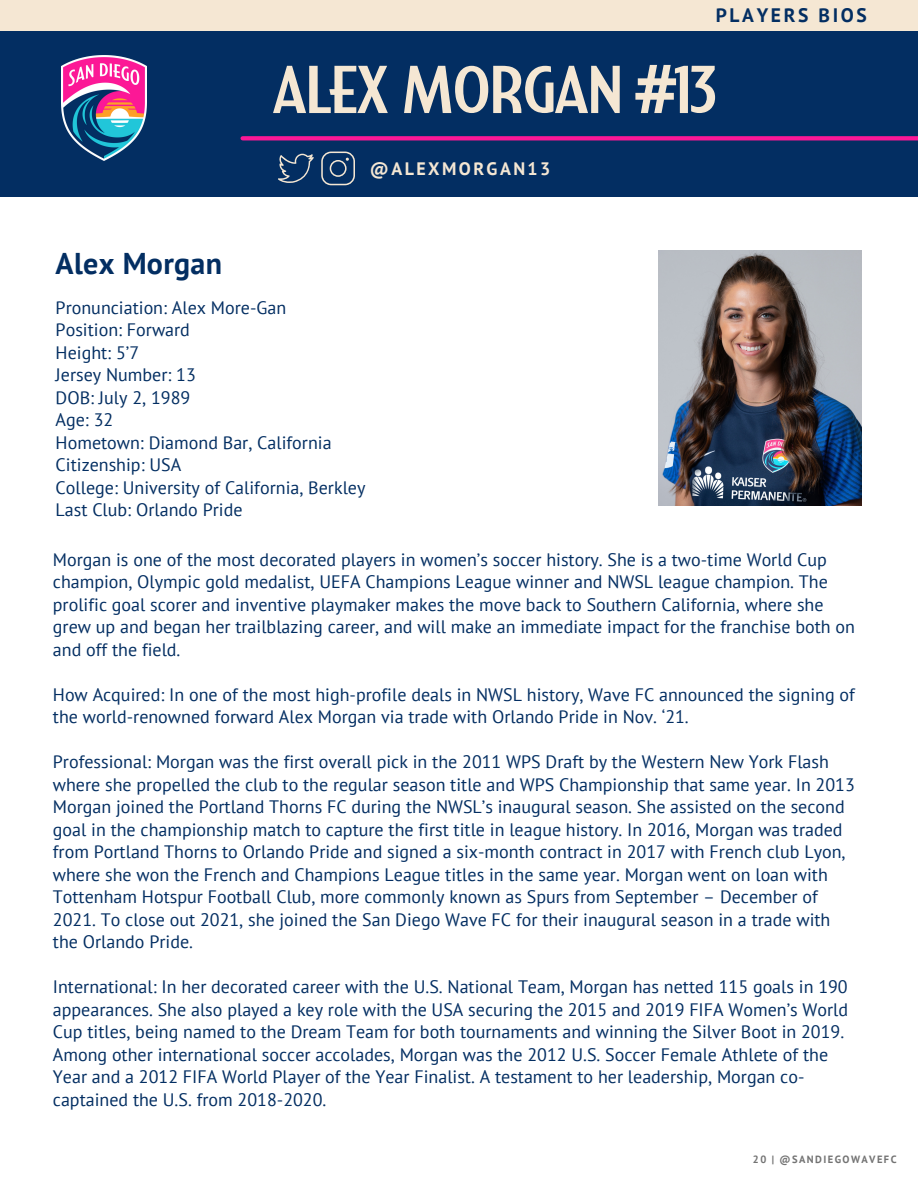
<style>
.page{position:relative;width:918px;height:1188px;background:#fff}
.page>*{position:absolute;margin:0;border:0;box-sizing:border-box;transform-origin:0 0}
.t1{font:67.5px "SDW";letter-spacing:-.055em;color:#f5e7d3}
.t2{font:700 30px "PT Sans";letter-spacing:.01em;color:#032e62}
.t3{font:700 19.5px "PT Sans";letter-spacing:.135em;color:#032e62}
.t4{font:18px/22.5px "PT Sans";color:#032e62}
.t5{font:700 18px "PT Sans";letter-spacing:.135em;color:#f5e7d3}
.t6{font:700 10.5px "PT Sans";letter-spacing:.135em;color:#737373}
.s1{font-family:"Noto Sans";font-weight:700}
</style>
<div class="page">
<img style="left:658px;top:250px;width:204px;height:255px">
<div style="left:0;top:30px;width:918px;height:167px;background:#032e62"></div>
<div style="left:243px;top:136px;width:675px;height:5px;background:#fc1896"></div>
<svg style="left:278px;top:154px;width:36px;height:29px"></svg>
<svg style="left:321px;top:152px;width:34px;height:33px"></svg>
<img style="left:62px;top:56px;width:84px;height:104px">
<div style="left:0;top:0;width:918px;height:31px;background:#f5e7d3"></div>
<p class="t3" style="left:716px;top:2px;width:153px">PLAYERS BIOS</p>
<p class="t1" style="left:271px;top:62px;width:449px">ALEX MORGAN <span class="s1">#</span>13</p>
<p class="t5" style="left:370px;top:157px;width:182px">@ALEXMORGAN13</p>
<p class="t2" style="left:56px;top:243px;width:168px">Alex Morgan</p>
<p class="t4" style="left:56px;top:296px;width:232px">Pronunciation: Alex More-Gan</p>
<p class="t4" style="left:56px;top:318px;width:136px">Position: Forward</p>
<p class="t4" style="left:56px;top:341px;width:85px">Height: 5’7</p>
<p class="t4" style="left:56px;top:363px;width:142px">Jersey Number: 13</p>
<p class="t4" style="left:56px;top:386px;width:136px">DOB: July 2, 1989</p>
<p class="t4" style="left:56px;top:408px;width:59px">Age: 32</p>
<p class="t4" style="left:56px;top:431px;width:278px">Hometown: Diamond Bar, California</p>
<p class="t4" style="left:56px;top:453px;width:127px">Citizenship: USA</p>
<p class="t4" style="left:56px;top:476px;width:311px">College: University of California, Berkley</p>
<p class="t4" style="left:56px;top:498px;width:188px">Last Club: Orlando Pride</p>
<p class="t4" style="left:53px;top:548px;width:804px">Morgan is one of the most decorated players in women’s soccer history. She is a two-time World Cup champion, Olympic gold medalist, UEFA Champions League winner and NWSL league champion. The prolific goal scorer and inventive playmaker makes the move back to Southern California, where she grew up and began her trailblazing career, and will make an immediate impact for the franchise both on and off the field.</p>
<p class="t4" style="left:53px;top:683px;width:804px">How Acquired: In one of the most high-profile deals in NWSL history, Wave FC announced the signing of the world-renowned forward Alex Morgan via trade with Orlando Pride in Nov. ‘21.</p>
<p class="t4" style="left:53px;top:750px;width:803px">Professional: Morgan was the first overall pick in the 2011 WPS Draft by the Western New York Flash where she propelled the club to the regular season title and WPS Championship that same year. In 2013<br>Morgan joined the Portland Thorns FC during the NWSL’s inaugural season. She assisted on the second goal in the championship match to capture the first title in league history. In 2016, Morgan was traded from Portland Thorns to Orlando Pride and signed a six-month contract in 2017 with French club Lyon, where she won the French and Champions League titles in the same year. Morgan went on loan with Tottenham Hotspur Football Club, more commonly known as Spurs from September – December of 2021. To close out 2021, she joined the San Diego Wave FC for their inaugural season in a trade with the Orlando Pride.</p>
<p class="t4" style="left:53px;top:975px;width:797px">International: In her decorated career with the U.S. National Team, Morgan has netted 115 goals in 190 appearances. She also played a key role with the USA securing the 2015 and 2019 FIFA Women’s World Cup titles, being named to the Dream Team for both tournaments and winning the Silver Boot in 2019.<br>Among other international soccer accolades, Morgan was the 2012 U.S. Soccer Female Athlete of the Year and a 2012 FIFA World Player of the Year Finalist. A testament to her leadership, Morgan co&shy;captained the U.S. from 2018-2020.</p>
<p class="t6" style="left:753px;top:1152px;width:145px">20 | @SANDIEGOWAVEFC</p>
</div>
